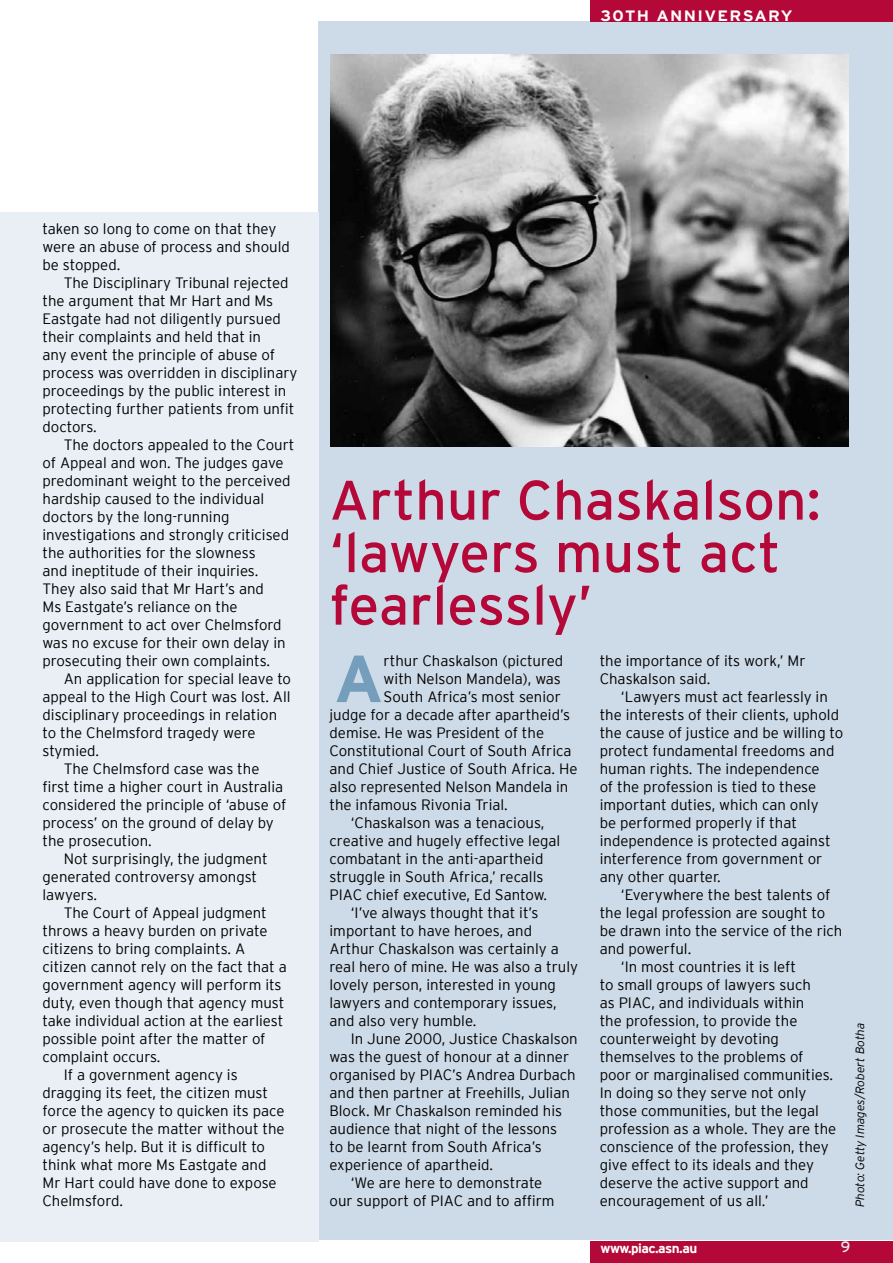
<style>
.page{position:relative;width:893px;height:1263px;background:#fff}
.page>*{position:absolute;margin:0;border:0;box-sizing:border-box;transform-origin:0 0}
.t1{font:700 66.45px "Interstate";color:#749ebb}
.t2{font:55.5px/52.5px "Interstate";color:#b30838}
.t3{font:300 15px/18px "Interstate";color:#000}
.t4{font:700 15px "Interstate";letter-spacing:.08em;color:#fff;scale:1.1 1}
.t5{font:15px "Interstate";color:#e9eff5}
.t6{font:700 13.5px "Interstate";letter-spacing:-.04em;color:#fff}
.t7{font:italic 300 12px "Interstate";color:#000}
</style>
<div class="page">
<div style="left:319px;top:21px;width:574px;height:1219px;background:#cddae7"></div>
<div style="left:0;top:213px;width:319px;height:1029px;background:#e9eff5"></div>
<div style="left:590px;top:0;width:303px;height:21px;background:#b30838"></div>
<div style="left:590px;top:1242px;width:303px;height:21px;background:#b30838"></div>
<img style="left:330px;top:54px;width:519px;height:392px">
<p class="t4" style="left:601px;top:8px;width:176px">30TH ANNIVERSARY</p>
<p class="t3" style="left:43px;top:220px;width:249px">taken so long to come on that they were an abuse of process and should be stopped.</p>
<p class="t3" style="left:43px;top:274px;width:256px;text-indent:21px">The Disciplinary Tribunal rejected the argument that Mr Hart and Ms Eastgate had not diligently pursued their complaints and held that in<br>any event the principle of abuse of process was overridden in disciplinary proceedings by the public interest in protecting further patients from unfit doctors.</p>
<p class="t3" style="left:43px;top:436px;width:254px;text-indent:21px">The doctors appealed to the Court of Appeal and won. The judges gave predominant weight to the perceived hardship caused to the individual doctors by the long-running investigations and strongly criticised the authorities for the slowness<br>and ineptitude of their inquiries.<br>They also said that Mr Hart’s and<br>Ms Eastgate’s reliance on the government to act over Chelmsford was no excuse for their own delay in prosecuting their own complaints.</p>
<p class="t3" style="left:64px;top:670px;width:229px">An application for special leave to</p>
<p class="t3" style="left:43px;top:688px;width:250px">appeal to the High Court was lost. All</p>
<p class="t3" style="left:43px;top:706px;width:236px">disciplinary proceedings in relation</p>
<p class="t3" style="left:43px;top:724px;width:215px">to the Chelmsford tragedy were</p>
<p class="t3" style="left:43px;top:742px;width:58px">stymied.</p>
<p class="t3" style="left:64px;top:760px;width:197px">The Chelmsford case was the</p>
<p class="t3" style="left:43px;top:778px;width:242px">first time a higher court in Australia</p>
<p class="t3" style="left:43px;top:796px;width:245px">considered the principle of ‘abuse of</p>
<p class="t3" style="left:43px;top:814px;width:233px">process’ on the ground of delay by</p>
<p class="t3" style="left:43px;top:832px;width:111px">the prosecution.</p>
<p class="t3" style="left:64px;top:850px;width:205px">Not surprisingly, the judgment</p>
<p class="t3" style="left:43px;top:868px;width:216px">generated controversy amongst</p>
<p class="t3" style="left:43px;top:886px;width:56px">lawyers.</p>
<p class="t3" style="left:64px;top:904px;width:205px">The Court of Appeal judgment</p>
<p class="t3" style="left:43px;top:922px;width:227px">throws a heavy burden on private</p>
<p class="t3" style="left:43px;top:940px;width:204px">citizens to bring complaints. A</p>
<p class="t3" style="left:43px;top:958px;width:246px">citizen cannot rely on the fact that a</p>
<p class="t3" style="left:43px;top:976px;width:241px">government agency will perform its</p>
<p class="t3" style="left:43px;top:994px;width:243px">duty, even though that agency must</p>
<p class="t3" style="left:43px;top:1012px;width:242px">take individual action at the earliest</p>
<p class="t3" style="left:43px;top:1030px;width:225px">possible point after the matter of</p>
<p class="t3" style="left:43px;top:1048px;width:120px">complaint occurs.</p>
<p class="t3" style="left:64px;top:1066px;width:175px">If a government agency is</p>
<p class="t3" style="left:43px;top:1084px;width:227px">dragging its feet, the citizen must</p>
<p class="t3" style="left:43px;top:1102px;width:243px">force the agency to quicken its pace</p>
<p class="t3" style="left:43px;top:1120px;width:244px">or prosecute the matter without the</p>
<p class="t3" style="left:43px;top:1138px;width:224px">agency’s help. But it is difficult to</p>
<p class="t3" style="left:43px;top:1156px;width:226px">think what more Ms Eastgate and</p>
<p class="t3" style="left:43px;top:1174px;width:236px">Mr Hart could have done to expose</p>
<p class="t3" style="left:43px;top:1192px;width:82px">Chelmsford.</p>
<h2 class="t2" style="left:330px;top:473px;width:493px">Arthur Chaskalson: ‘lawyers must act fearlessly’</h2>
<h1 class="t1" style="left:334px;top:642px;width:51px">A</h1>
<p class="t3" style="left:384px;top:652px;width:181px">rthur Chaskalson (pictured</p>
<p class="t3" style="left:600px;top:652px;width:207px">the importance of its work,’ Mr<br>Chaskalson said.</p>
<p class="t3" style="left:600px;top:688px;width:245px;text-indent:21px">‘Lawyers must act fearlessly in the interests of their clients, uphold the cause of justice and be willing to protect fundamental freedoms and human rights. The independence<br>of the profession is tied to these important duties, which can only<br>be performed properly if that independence is protected against interference from government or any other quarter.</p>
<p class="t3" style="left:621px;top:886px;width:211px">‘Everywhere the best talents of</p>
<p class="t3" style="left:600px;top:904px;width:227px">the legal profession are sought to</p>
<p class="t3" style="left:600px;top:922px;width:244px">be drawn into the service of the rich</p>
<p class="t3" style="left:600px;top:940px;width:93px">and powerful.</p>
<p class="t3" style="left:621px;top:958px;width:177px">‘In most countries it is left</p>
<p class="t3" style="left:600px;top:976px;width:213px">to small groups of lawyers such</p>
<p class="t3" style="left:600px;top:994px;width:206px">as PIAC, and individuals within</p>
<p class="t3" style="left:600px;top:1012px;width:199px">the profession, to provide the</p>
<p class="t3" style="left:600px;top:1030px;width:181px">counterweight by devoting</p>
<p class="t3" style="left:600px;top:1048px;width:205px">themselves to the problems of</p>
<p class="t3" style="left:600px;top:1066px;width:235px">poor or marginalised communities.</p>
<p class="t3" style="left:600px;top:1084px;width:208px">In doing so they serve not only</p>
<p class="t3" style="left:600px;top:1102px;width:221px">those communities, but the legal</p>
<p class="t3" style="left:600px;top:1120px;width:238px">profession as a whole. They are the</p>
<p class="t3" style="left:600px;top:1138px;width:230px">conscience of the profession, they</p>
<p class="t3" style="left:600px;top:1156px;width:216px">give effect to its ideals and they</p>
<p class="t3" style="left:600px;top:1174px;width:210px">deserve the active support and</p>
<p class="t3" style="left:600px;top:1192px;width:170px">encouragement of us all.’</p>
<p class="t3" style="left:384px;top:670px;width:179px">with Nelson Mandela), was</p>
<p class="t3" style="left:384px;top:688px;width:179px">South Africa’s most senior</p>
<p class="t3" style="left:330px;top:706px;width:242px">judge for a decade after apartheid’s</p>
<p class="t3" style="left:330px;top:724px;width:216px">demise. He was President of the</p>
<p class="t3" style="left:330px;top:742px;width:243px">Constitutional Court of South Africa</p>
<p class="t3" style="left:330px;top:760px;width:249px">and Chief Justice of South Africa. He</p>
<p class="t3" style="left:330px;top:778px;width:240px">also represented Nelson Mandela in</p>
<p class="t3" style="left:330px;top:796px;width:180px">the infamous Rivonia Trial.</p>
<p class="t3" style="left:351px;top:814px;width:195px">‘Chaskalson was a tenacious,</p>
<p class="t3" style="left:330px;top:832px;width:232px">creative and hugely effective legal</p>
<p class="t3" style="left:330px;top:850px;width:215px">combatant in the anti-apartheid</p>
<p class="t3" style="left:330px;top:868px;width:215px">struggle in South Africa,’ recalls</p>
<p class="t3" style="left:330px;top:886px;width:219px">PIAC chief executive, Ed Santow.</p>
<p class="t3" style="left:351px;top:904px;width:189px">‘I’ve always thought that it’s</p>
<p class="t3" style="left:330px;top:922px;width:204px">important to have heroes, and</p>
<p class="t3" style="left:330px;top:940px;width:231px">Arthur Chaskalson was certainly a</p>
<p class="t3" style="left:330px;top:958px;width:250px">real hero of mine. He was also a truly</p>
<p class="t3" style="left:330px;top:976px;width:228px">lovely person, interested in young</p>
<p class="t3" style="left:330px;top:994px;width:229px">lawyers and contemporary issues,</p>
<p class="t3" style="left:330px;top:1012px;width:148px">and also very humble.</p>
<p class="t3" style="left:351px;top:1030px;width:228px">In June 2000, Justice Chaskalson</p>
<p class="t3" style="left:330px;top:1048px;width:241px">was the guest of honour at a dinner</p>
<p class="t3" style="left:330px;top:1066px;width:248px">organised by PIAC’s Andrea Durbach</p>
<p class="t3" style="left:330px;top:1084px;width:242px">and then partner at Freehills, Julian</p>
<p class="t3" style="left:330px;top:1102px;width:234px">Block. Mr Chaskalson reminded his</p>
<p class="t3" style="left:330px;top:1120px;width:229px">audience that night of the lessons</p>
<p class="t3" style="left:330px;top:1138px;width:214px">to be learnt from South Africa’s</p>
<p class="t3" style="left:330px;top:1156px;width:165px">experience of apartheid.</p>
<p class="t3" style="left:351px;top:1174px;width:193px">‘We are here to demonstrate</p>
<p class="t3" style="left:330px;top:1192px;width:227px">our support of PIAC and to affirm</p>
<p class="t7" style="left:853px;top:1207px;width:186px;rotate:-90deg">Photo: Getty Images/Robert Botha</p>
<p class="t6" style="left:601px;top:1241px;width:98px">www.piac.asn.au</p>
<p class="t5" style="left:841px;top:1238px;width:11px">9</p>
</div>
